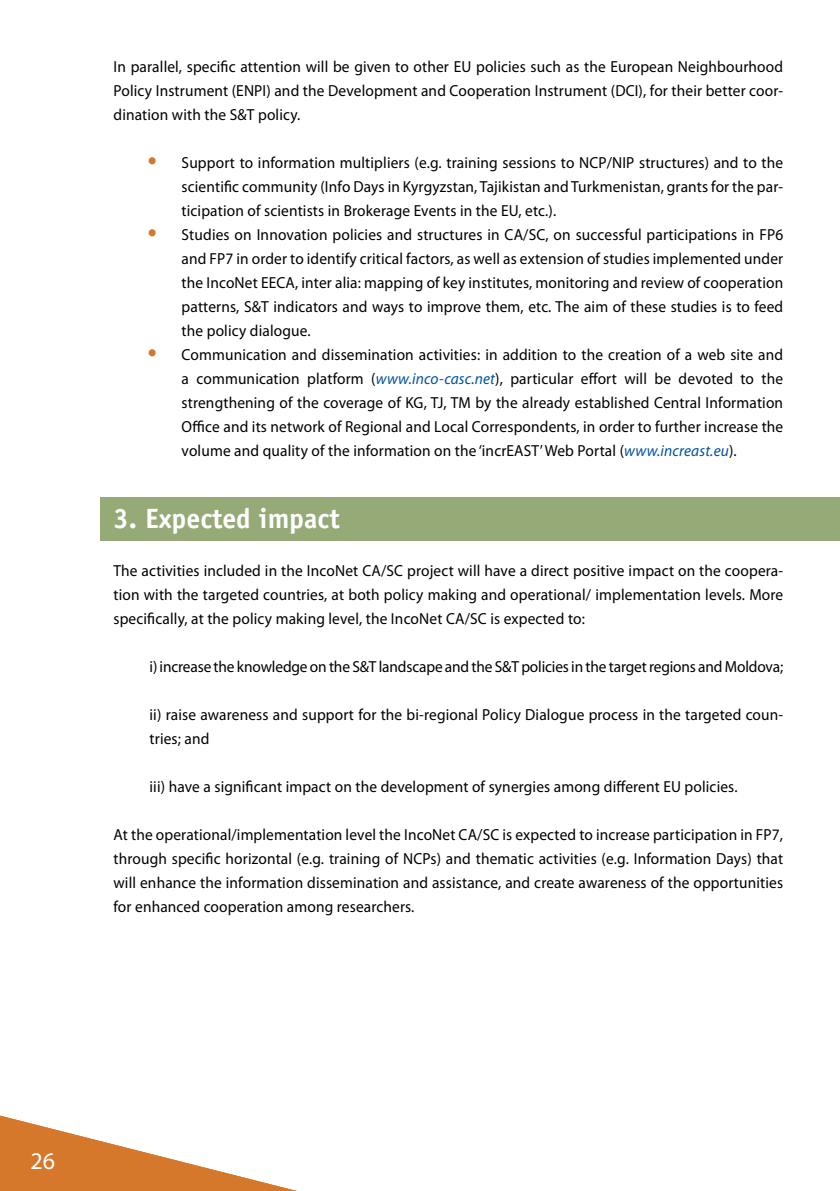
<style>
.page{position:relative;width:840px;height:1191px;background:#fff}
.page>*{position:absolute;margin:0;border:0;box-sizing:border-box;transform-origin:0 0}
.t1{font:700 28px "Officina Sans";color:#fff}
.t2{font:24px "Myriad Pro";color:#fff}
.t3{font:16px/24px "Myriad Pro";letter-spacing:.01em;color:#000;text-align:justify;scale:.96 1}
.t4{font:16px "Myriad Pro";letter-spacing:-.01em;color:#000;scale:.96 1}
.s1{font-family:"Officina Sans";font-weight:700;font-size:20px;color:#d5782b}
.s2{font-style:italic;color:#00539f}
</style>
<div class="page">
<div style="left:100px;top:497px;width:739px;height:44px;background:#95aa76"></div>
<svg style="left:0;top:1115px;width:297px;height:76px"></svg>
<p class="t3" style="left:113px;top:54px;width:698px">In parallel, specific attention will be given to other EU policies such as the European Neighbourhood Policy Instrument (ENPI) and the Development and Cooperation Instrument (DCI), for their better coor&shy;dination with the S&amp;T policy.</p>
<p class="t3" style="left:181px;top:150px;width:627px;text-indent:-34px"><span class="s1">•</span> Support to information multipliers (e.g. training sessions to NCP/NIP structures) and to the scientific community (Info Days in Kyrgyzstan, Tajikistan and Turkmenistan, grants for the par&shy;ticipation of scientists in Brokerage Events in the EU, etc.).</p>
<p class="t3" style="left:181px;top:222px;width:628px;text-indent:-34px"><span class="s1">•</span> Studies on Innovation policies and structures in CA/SC, on successful participations in FP6 and FP7 in order to identify critical factors, as well as extension of studies implemented under the IncoNet EECA, inter alia: mapping of key institutes, monitoring and review of cooperation patterns, S&amp;T indicators and ways to improve them, etc. The aim of these studies is to feed the policy dialogue.</p>
<p class="t3" style="left:181px;top:342px;width:628px;text-indent:-34px"><span class="s1">•</span> Communication and dissemination activities: in addition to the creation of a web site and a communication platform (<span class="s2">www.inco-casc.net</span>), particular effort will be devoted to the strengthening of the coverage of KG, TJ, TM by the already established Central Information Office and its network of Regional and Local Correspondents, in order to further increase the volume and quality of the information on the ‘incrEAST’ Web Portal (<span class="s2">www.increast.eu</span>).</p>
<h1 class="t1" style="left:113px;top:501px;width:227px">3. Expected impact</h1>
<p class="t3" style="left:113px;top:558px;width:698px">The activities included in the IncoNet CA/SC project will have a direct positive impact on the coopera&shy;tion with the targeted countries, at both policy making and operational/ implementation levels. More specifically, at the policy making level, the IncoNet CA/SC is expected to:</p>
<p class="t4" style="left:149px;top:657px;width:661px">i) increase the knowledge on the S&amp;T landscape and the S&amp;T policies in the target regions and Moldova;</p>
<p class="t3" style="left:149px;top:702px;width:661px">ii) raise awareness and support for the bi-regional Policy Dialogue process in the targeted coun&shy;tries; and</p>
<p class="t3" style="left:149px;top:774px;width:613px">iii) have a significant impact on the development of synergies among different EU policies.</p>
<p class="t3" style="left:113px;top:822px;width:698px">At the operational/implementation level the IncoNet CA/SC is expected to increase participation in FP7, through specific horizontal (e.g. training of NCPs) and thematic activities (e.g. Information Days) that will enhance the information dissemination and assistance, and create awareness of the opportunities for enhanced cooperation among researchers.</p>
<h2 class="t2" style="left:30px;top:1146px;width:26px">26</h2>
<h2 class="t2" style="left:37px;top:1146px;width:14px">4</h2>
</div>
